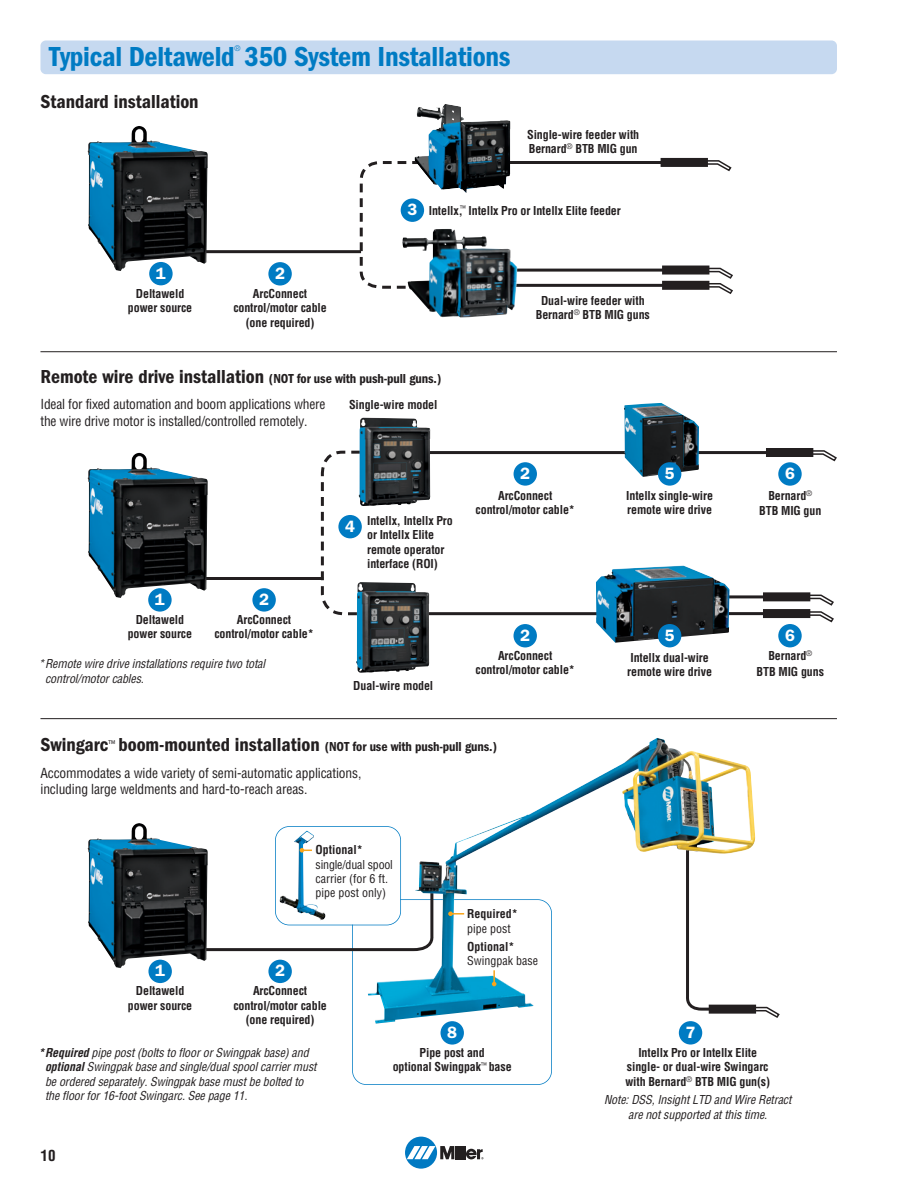
<style>
.page{position:relative;width:918px;height:1188px;background:#fff}
.page>*{position:absolute;margin:0;border:0;box-sizing:border-box;transform-origin:0 0}
.t1{font:28.5px "ITC Franklin Gothic Std Dm Cd";letter-spacing:-.01em;color:#007bc3}
.t2{font:19.5px "ITC Franklin Gothic Std Dm Cd";color:#231f20}
.t3{font:600 16.5px "ITC Franklin Gothic Std";color:#fff}
.t4{font:700 condensed 15px "Helvetica";color:#231f20}
.t5{font:condensed 13.5px/16.2px "Helvetica";letter-spacing:-.015em;color:#231f20}
.t6{font:13.5px "ITC Franklin Gothic Std Dm Cd";letter-spacing:-.01em;color:#231f20}
.t7{font:700 condensed 12px/14.4px "Helvetica";letter-spacing:-.01em;color:#231f20;text-align:center}
.t8{font:italic condensed 12px/14.4px "Helvetica";color:#231f20}
.t9{font:condensed 12px/14.4px "Helvetica";color:#231f20}
.t10{font:condensed 7.5px "Helvetica";color:#007bc3}
.s1{font-size:19.5px}
.s2{font-size:13.5px}
.s3{font-weight:700}
.s4{font-weight:400}
</style>
<div class="page">
<hr style="left:403px;top:612px;width:245px;height:3px;background:#231f20">
<div style="left:352px;top:899px;width:200px;height:186px;border:2px solid #007bc3;border-radius:14px"></div>
<svg style="left:208px;top:914px;width:160px;height:39px"></svg>
<div style="left:40px;top:40px;width:797px;height:34px;background:#c6d9f0;border-radius:5px"></div>
<hr style="left:195px;top:250px;width:166px;height:3px;background:#231f20">
<img style="left:88px;top:126px;width:120px;height:145px">
<div style="left:662px;top:266px;width:47px;height:9px;background:#231f20"></div>
<svg style="left:756px;top:1006px;width:24px;height:12px"></svg>
<hr style="left:199px;top:577px;width:124px;height:3px;background:#231f20">
<img style="left:88px;top:453px;width:120px;height:145px">
<img style="left:368px;top:738px;width:388px;height:286px">
<img style="left:88px;top:823px;width:120px;height:145px">
<hr style="left:40px;top:351px;width:797px;height:1px;background:#231f20">
<hr style="left:40px;top:718px;width:797px;height:1px;background:#231f20">
<svg style="left:358px;top:160px;width:67px;height:129px"></svg>
<svg style="left:320px;top:450px;width:42px;height:166px"></svg>
<hr style="left:478px;top:269px;width:189px;height:3px;background:#231f20">
<div style="left:662px;top:281px;width:47px;height:9px;background:#231f20"></div>
<svg style="left:706px;top:267px;width:27px;height:27px"></svg>
<hr style="left:468px;top:284px;width:199px;height:3px;background:#231f20">
<div style="left:661px;top:158px;width:47px;height:9px;background:#231f20"></div>
<svg style="left:704px;top:159px;width:28px;height:13px"></svg>
<hr style="left:466px;top:161px;width:199px;height:3px;background:#231f20">
<div style="left:766px;top:448px;width:47px;height:9px;background:#231f20"></div>
<svg style="left:813px;top:449px;width:24px;height:13px"></svg>
<hr style="left:411px;top:451px;width:360px;height:3px;background:#231f20">
<div style="left:763px;top:592px;width:47px;height:9px;background:#231f20"></div>
<hr style="left:668px;top:595px;width:100px;height:3px;background:#231f20">
<div style="left:763px;top:609px;width:47px;height:9px;background:#231f20"></div>
<svg style="left:807px;top:594px;width:27px;height:29px"></svg>
<hr style="left:679px;top:612px;width:89px;height:3px;background:#231f20">
<img style="left:402px;top:229px;width:115px;height:89px">
<img style="left:415px;top:104px;width:95px;height:89px">
<div style="left:149px;top:262px;width:24px;height:23px;background:#007bc3;border-radius:50%"></div>
<div style="left:268px;top:262px;width:24px;height:24px;background:#007bc3;border-radius:50%"></div>
<div style="left:148px;top:960px;width:24px;height:23px;background:#007bc3;border-radius:50%"></div>
<div style="left:268px;top:960px;width:24px;height:23px;background:#007bc3;border-radius:50%"></div>
<div style="left:148px;top:588px;width:24px;height:24px;background:#007bc3;border-radius:50%"></div>
<div style="left:252px;top:588px;width:24px;height:24px;background:#007bc3;border-radius:50%"></div>
<div style="left:778px;top:624px;width:24px;height:23px;background:#007bc3;border-radius:50%"></div>
<div style="left:778px;top:462px;width:24px;height:24px;background:#007bc3;border-radius:50%"></div>
<div style="left:441px;top:1021px;width:23px;height:24px;background:#007bc3;border-radius:50%"></div>
<div style="left:401px;top:198px;width:23px;height:24px;background:#007bc3;border-radius:50%"></div>
<img style="left:356px;top:582px;width:73px;height:91px">
<img style="left:359px;top:418px;width:71px;height:88px">
<img style="left:624px;top:403px;width:75px;height:74px">
<img style="left:596px;top:566px;width:133px;height:77px">
<div style="left:514px;top:624px;width:23px;height:23px;background:#007bc3;border-radius:50%"></div>
<div style="left:658px;top:624px;width:23px;height:23px;background:#007bc3;border-radius:50%"></div>
<div style="left:514px;top:462px;width:23px;height:24px;background:#007bc3;border-radius:50%"></div>
<div style="left:658px;top:462px;width:23px;height:24px;background:#007bc3;border-radius:50%"></div>
<div style="left:338px;top:515px;width:24px;height:23px;background:#007bc3;border-radius:50%"></div>
<div style="left:405px;top:1137px;width:32px;height:32px;background:#0079c2;border-radius:50%"></div>
<svg style="left:407px;top:1146px;width:76px;height:13px"></svg>
<svg style="left:448px;top:911px;width:16px;height:5px"></svg>
<svg style="left:492px;top:970px;width:4px;height:16px"></svg>
<div style="left:276px;top:827px;width:124px;height:98px;background:#fff;border-radius:14px"></div>
<div style="left:275px;top:826px;width:126px;height:99px;border:2px solid #007bc3;border-radius:14px"></div>
<img style="left:280px;top:831px;width:45px;height:90px">
<svg style="left:300px;top:848px;width:12px;height:5px"></svg>
<div style="left:679px;top:1021px;width:23px;height:24px;background:#007bc3;border-radius:50%"></div>
<p class="t10" style="left:235px;top:45px;width:7px">®</p>
<p class="t1" style="left:49px;top:47px;width:463px">Typical Deltaweld 350 System Installations</p>
<p class="t2" style="left:40px;top:95px;width:160px">Standard installation</p>
<p class="t3" style="left:156px;top:263px;width:11px">1</p>
<p class="t3" style="left:275px;top:264px;width:11px">2</p>
<p class="t7" style="left:128px;top:287px;width:66px">Deltaweld power source</p>
<p class="t7" style="left:233px;top:287px;width:95px">ArcConnect control/motor cable (one required)</p>
<p class="t7" style="left:527px;top:128px;width:114px;text-align:left">Single-wire feeder with<br>Bernard<sup>®</sup> BTB MIG gun</p>
<p class="t3" style="left:407px;top:200px;width:11px">3</p>
<p class="t7" style="left:429px;top:204px;width:193px">Intellx,<sup>™</sup> Intellx Pro or Intellx Elite feeder</p>
<p class="t7" style="left:536px;top:294px;width:116px">Dual-wire feeder with<br>Bernard<sup>®</sup> BTB MIG guns</p>
<p class="t6" style="left:40px;top:374px;width:402px"><span class="s1">Remote wire drive installation</span> (NOT for use with push-pull guns.)</p>
<p class="t5" style="left:40px;top:398px;width:287px">Ideal for fixed automation and boom applications where the wire drive motor is installed/controlled remotely.</p>
<p class="t7" style="left:349px;top:398px;width:90px">Single-wire model</p>
<p class="t3" style="left:155px;top:590px;width:11px">1</p>
<p class="t3" style="left:259px;top:590px;width:11px">2</p>
<p class="t7" style="left:128px;top:613px;width:66px">Deltaweld power source</p>
<p class="t7" style="left:214px;top:613px;width:101px">ArcConnect control/motor cable*</p>
<p class="t8" style="left:45px;top:658px;width:224px;text-indent:-6px">*Remote wire drive installations require two total control/motorcables.</p>
<p class="t3" style="left:345px;top:516px;width:11px">4</p>
<p class="t7" style="left:367px;top:514px;width:87px;text-align:left">Intellx, Intellx Pro or Intellx Elite remote operator interface (ROI)</p>
<p class="t7" style="left:353px;top:680px;width:81px">Dual-wire model</p>
<p class="t3" style="left:520px;top:464px;width:11px">2</p>
<p class="t7" style="left:476px;top:489px;width:101px">ArcConnect control/motor cable*</p>
<p class="t3" style="left:665px;top:464px;width:11px">5</p>
<p class="t7" style="left:626px;top:489px;width:88px;text-align:left">Intellx single-wire remote wire drive</p>
<p class="t3" style="left:520px;top:626px;width:11px">2</p>
<p class="t3" style="left:665px;top:626px;width:11px">5</p>
<p class="t7" style="left:476px;top:649px;width:101px">ArcConnect control/motor cable*</p>
<p class="t7" style="left:627px;top:651px;width:86px;text-align:left">Intellx dual-wire remote wire drive</p>
<p class="t2" style="left:40px;top:738px;width:458px">Swingarc<sup>™</sup> boom-mounted installation <span class="s2">(NOT for use with push-pull guns.)</span></p>
<p class="t5" style="left:40px;top:766px;width:322px">Accommodates a wide variety of semi-automatic applications, including large weldments and hard-to-reach areas.</p>
<p class="t3" style="left:155px;top:961px;width:11px">1</p>
<p class="t3" style="left:275px;top:961px;width:11px">2</p>
<p class="t9" style="left:316px;top:844px;width:79px"><span class="s3">Optional* </span>single/dual spool carrier (for 6 ft. pipe post only)</p>
<p class="t7" style="left:467px;top:908px;width:52px;text-align:left">Required* <span class="s4">pipe post</span></p>
<p class="t9" style="left:467px;top:940px;width:72px"><span class="s3">Optional*<br></span>Swingpak base</p>
<p class="t3" style="left:785px;top:464px;width:11px">6</p>
<p class="t7" style="left:759px;top:488px;width:64px;line-height:15.8px">Bernard<sup>®<br></sup>BTB MIG gun</p>
<p class="t3" style="left:785px;top:626px;width:11px">6</p>
<p class="t7" style="left:757px;top:649px;width:69px;line-height:15.8px">Bernard<sup>®<br></sup>BTB MIG guns</p>
<p class="t7" style="left:233px;top:985px;width:95px">ArcConnect control/motor cable (one required)</p>
<p class="t7" style="left:128px;top:985px;width:66px">Deltaweld power source</p>
<p class="t8" style="left:45px;top:1046px;width:275px;text-indent:-6px"><span class="s3">*Required</span> pipe post(bolts to floororSwingpak base)and <span class="s3">optional</span>Swingpak base and single/dualspoolcarriermust be ordered separately.Swingpak base mustbe bolted to the floorfor16-footSwingarc.See page 11.</p>
<p class="t4" style="left:40px;top:1150px;width:16px">10</p>
<p class="t3" style="left:447px;top:1023px;width:11px">8</p>
<p class="t7" style="left:393px;top:1046px;width:120px">Pipe post and<br>optional Swingpak<sup>™</sup> base</p>
<p class="t3" style="left:686px;top:1023px;width:11px">7</p>
<p class="t7" style="left:625px;top:1046px;width:146px">Intellx Pro or Intellx Elite single- or dual-wire Swingarc with Bernard<sup>®</sup> BTB MIG gun(s)</p>
<p class="t8" style="left:604px;top:1094px;width:191px;text-align:center">Note:DSS,InsightLTD and Wire Retract are notsupported atthis time.</p>
</div>
